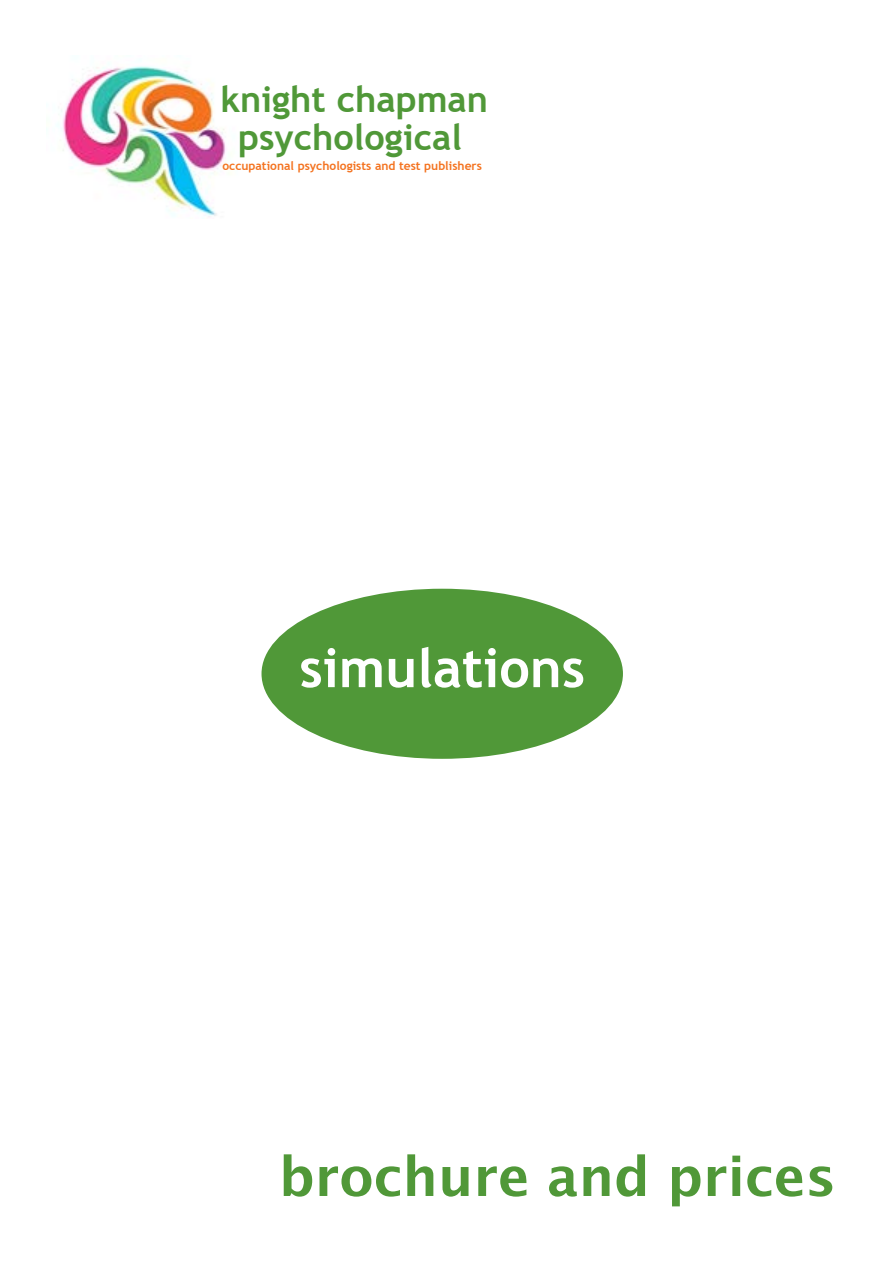
<style>
.page{position:relative;width:893px;height:1263px;background:#fff}
.page>*{position:absolute;margin:0;border:0;box-sizing:border-box;transform-origin:0 0}
.t1{font:600 54px "Lucida Sans";color:#509838}
.t2{font:700 54px "Trebuchet MS";color:#fff}
.t3{font:700 36px/38px "Trebuchet MS";color:#509838;text-align:center}
.t4{font:700 12px "Trebuchet MS";color:#f47320}
</style>
<div class="page">
<img style="left:57px;top:66px;width:169px;height:151px">
<div style="left:261px;top:589px;width:362px;height:170px;background:#509838;border-radius:50%"></div>
<h2 class="t3" style="left:220px;top:80px;width:269px">knight chapman psychological</h2>
<p class="t4" style="left:222px;top:158px;width:261px">occupational psychologists and test publishers</p>
<h1 class="t2" style="left:299px;top:634px;width:287px">simulations</h1>
<h1 class="t1" style="left:279px;top:1146px;width:559px">brochure and prices</h1>
</div>
